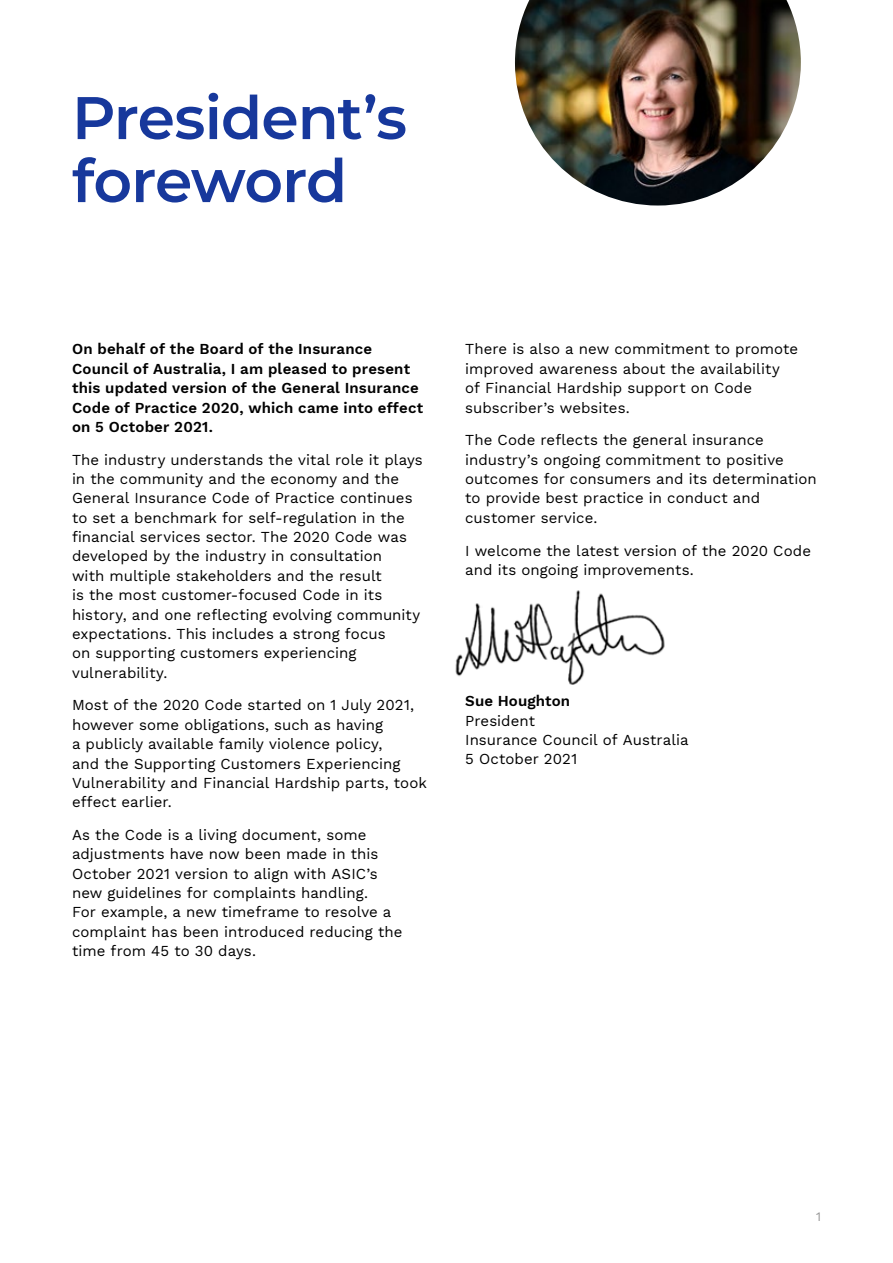
<style>
.page{position:relative;width:893px;height:1263px;background:#fff}
.page>*{position:absolute;margin:0;border:0;box-sizing:border-box;transform-origin:0 0}
.H1{font:600 60px/63px "Montserrat";letter-spacing:-.015em;color:#17389c}
.Body_new_spacing{font:15px/19.4px "Work Sans";letter-spacing:.005em;color:#000}
.Body_new_spacing-2{font:600 15px/19.4px "Work Sans";letter-spacing:.015em;color:#000}
.t1{font:12.75px "Work Sans";color:#969696}
.s1{font-weight:600}
</style>
<div class="page">
<img style="left:515px;top:0;width:286px;height:206px">
<img style="left:455px;top:590px;width:210px;height:95px">
<p class="H1" style="left:72px;top:84px;width:336px">President’s foreword</p>
<p class="Body_new_spacing-2" style="left:72px;top:339px;width:353px">On behalf of the Board of the Insurance Council of Australia, I am pleased to present this updated version of the General Insurance Code of Practice 2020, which came into effect on 5 October 2021.</p>
<p class="Body_new_spacing" style="left:72px;top:449px;width:352px">The industry understands the vital role it plays in the community and the economy and the General Insurance Code of Practice continues to set a benchmark for self-regulation in the financial services sector. The 2020 Code was developed by the industry in consultation<br>with multiple stakeholders and the result<br>is the most customer-focused Code in its history, and one reflecting evolving community expectations. This includes a strong focus<br>on supporting customers experiencing vulnerability.</p>
<p class="Body_new_spacing" style="left:72px;top:695px;width:356px">Most of the 2020 Code started on 1 July 2021, however some obligations, such as having<br>a publicly available family violence policy,<br>and the Supporting Customers Experiencing Vulnerability and Financial Hardship parts, took effect earlier.</p>
<p class="Body_new_spacing" style="left:72px;top:825px;width:332px">As the Code is a living document, some adjustments have now been made in this October 2021 version to align with ASIC’s new guidelines for complaints handling.<br>For example, a new timeframe to resolve a complaint has been introduced reducing the time from 45 to 30 days.</p>
<p class="Body_new_spacing" style="left:465px;top:339px;width:334px">There is also a new commitment to promote improved awareness about the availability of Financial Hardship support on Code subscriber’s websites.</p>
<p class="Body_new_spacing" style="left:465px;top:430px;width:353px">The Code reflects the general insurance industry’s ongoing commitment to positive outcomes for consumers and its determination to provide best practice in conduct and customer service.</p>
<p class="Body_new_spacing" style="left:465px;top:540px;width:347px">I welcome the latest version of the 2020 Code and its ongoing improvements.</p>
<p class="Body_new_spacing" style="left:465px;top:691px;width:225px"><span class="s1">Sue Houghton<br></span>President<br>Insurance Council of Australia<br>5 October 2021</p>
<p class="t1" style="left:816px;top:1207px;width:6px">1</p>
</div>
